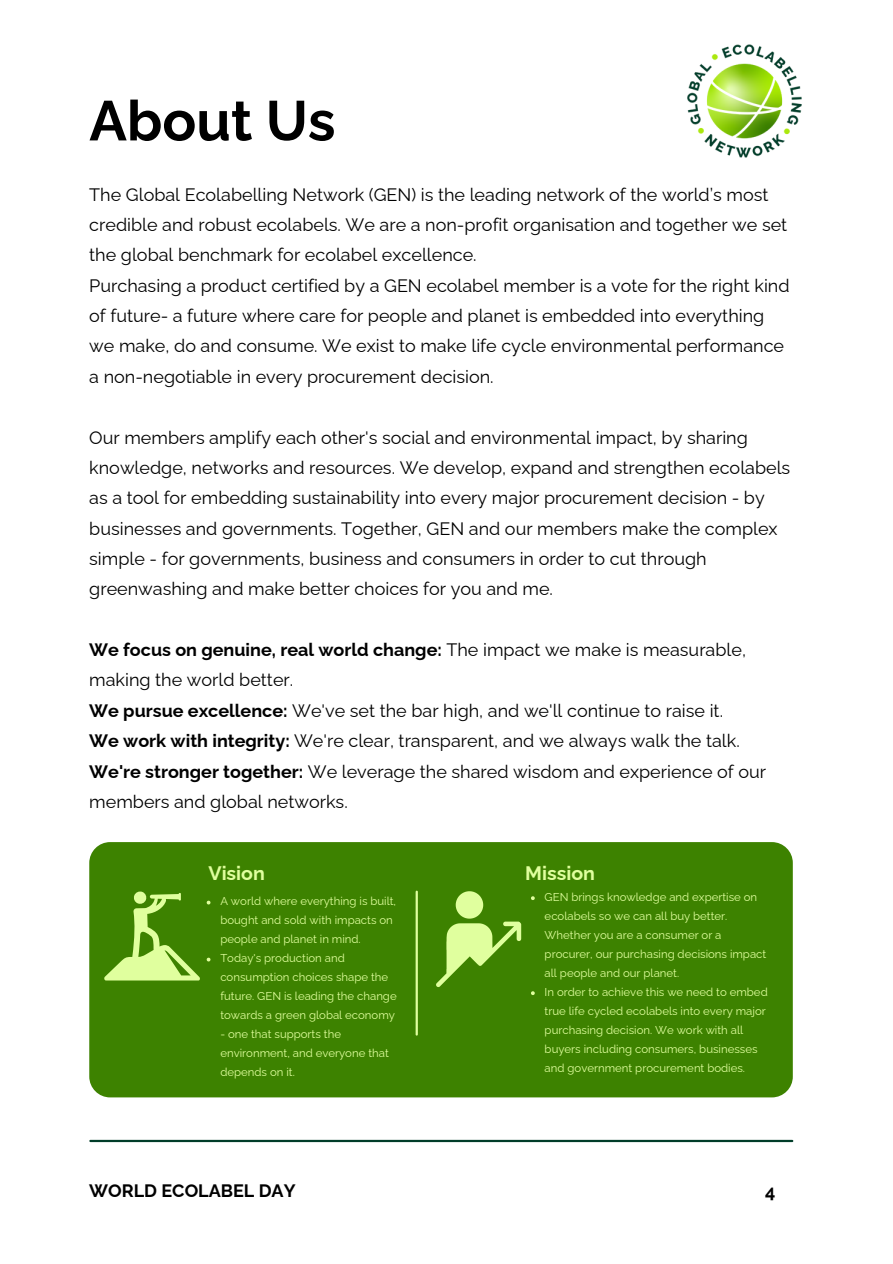
<style>
.page{position:relative;width:893px;height:1264px;background:#fff}
.page>*{position:absolute;margin:0;border:0;box-sizing:border-box;transform-origin:0 0}
.t1{font:700 55.95px "Raleway";color:#000}
.t2{font:700 19.5px "Raleway";color:#e0ff9e}
.t3{font:18px/30.3px "Raleway";color:#000}
.t4{font:700 18px "Raleway";color:#000}
.t5{font:11.4px/19px "Raleway";color:#e0ff9e}
.s1{font-weight:700}
</style>
<div class="page">
<hr style="left:90px;top:1139px;width:702px;height:3px;background:#003d29">
<div style="left:89px;top:842px;width:703px;height:255px;background:#3d8200;border-radius:21px"></div>
<hr style="left:415px;top:891px;width:3px;height:143px;background:#e0ff9e">
<img style="left:687px;top:44px;width:115px;height:114px">
<svg style="left:104px;top:891px;width:96px;height:89px"></svg>
<svg style="left:436px;top:891px;width:85px;height:96px"></svg>
<svg style="left:531px;top:896px;width:3px;height:4px"></svg>
<svg style="left:531px;top:991px;width:3px;height:4px"></svg>
<p class="t1" style="left:89px;top:88px;width:248px">About Us</p>
<p class="t3" style="left:89px;top:179px;width:699px">The Global Ecolabelling Network (GEN) is the leading network of the world’s most credible and robust ecolabels. We are a non-profit organisation and together we set the global benchmark for ecolabel excellence.</p>
<p class="t3" style="left:89px;top:270px;width:701px">Purchasing a product certified by a GEN ecolabel member is a vote for the right kind of future- a future where care for people and planet is embedded into everything we make, do and consume. We exist to make life cycle environmental performance a non-negotiable in every procurement decision.</p>
<p class="t3" style="left:89px;top:422px;width:702px">Our members amplify each other's social and environmental impact, by sharing knowledge, networks and resources. We develop, expand and strengthen ecolabels as a tool for embedding sustainability into every major procurement decision - by businesses and governments. Together, GEN and our members make the complex simple - for governments, business and consumers in order to cut through greenwashing and make better choices for you and me.</p>
<p class="t3" style="left:89px;top:634px;width:658px"><span class="s1">We focus on genuine, real world change:</span> The impact we make is measurable, making the world better.</p>
<p class="t3" style="left:89px;top:695px;width:635px"><span class="s1">We pursue excellence:</span> We've set the bar high, and we'll continue to raise it.</p>
<p class="t3" style="left:89px;top:725px;width:652px"><span class="s1">We work with integrity:</span> We're clear, transparent, and we always walk the talk.</p>
<p class="t3" style="left:89px;top:756px;width:678px"><span class="s1">We're stronger together:</span> We leverage the shared wisdom and experience of our members and global networks.</p>
<p class="t2" style="left:208px;top:861px;width:58px">Vision</p>
<p class="t2" style="left:525px;top:861px;width:71px">Mission</p>
<p class="t5" style="left:544px;top:887px;width:223px">GEN brings knowledge and expertise on ecolabels so we can all buy better.<br>Whether you are a consumer or a procurer, our purchasing decisions impact all people and our planet.</p>
<p class="t5" style="left:544px;top:982px;width:224px">In order to achieve this we need to embed true life cycled ecolabels into every major purchasing decision. We work with all buyers including consumers, businesses and government procurement bodies.</p>
<p class="t5" style="left:220px;top:891px;width:177px">A world where everything is built, bought and sold with impacts on people and planet in mind.</p>
<p class="t5" style="left:220px;top:948px;width:178px">Today's production and consumption choices shape the future. GEN is leading the change towards a green global economy</p>
<p class="t5" style="left:220px;top:1024px;width:170px">- one that supports the environment, and everyone that depends on it.</p>
<p class="t4" style="left:89px;top:1179px;width:208px">WORLD ECOLABEL DAY</p>
<p class="t4" style="left:765px;top:1180px;width:12px">4</p>
</div>
